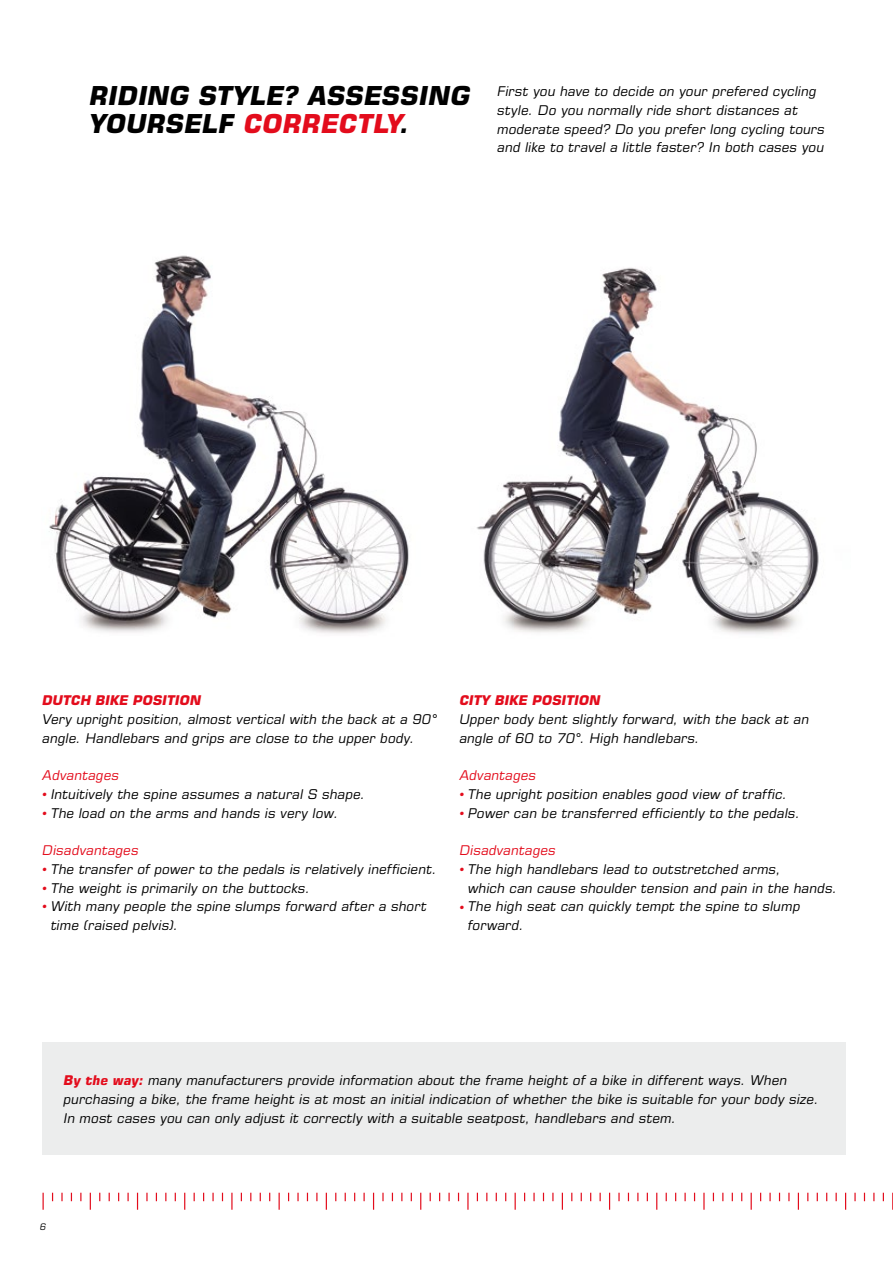
<style>
.page{position:relative;width:893px;height:1263px;background:#fff}
.page>*{position:absolute;margin:0;border:0;box-sizing:border-box;transform-origin:0 0}
.t1{font:italic 700 26.25px/28px "Eurostile LT Pro";letter-spacing:.01em;color:#000}
.t2{font:italic 13.5px/18.8px "Eurostile LT Pro";letter-spacing:.02em;color:#000}
.t3{font:italic 13.5px "Eurostile LT Pro";letter-spacing:.02em;color:#e30c1c}
.t4{font:italic 700 13.5px "Eurostile LT Pro";color:#e30c1c}
.t5{font:italic 9px "Eurostile LT Pro";color:#000}
.s1{color:#e30c1c}
.s2{font-weight:700;color:#e30c1c}
</style>
<div class="page">
<svg style="left:363px;top:1193px;width:2px;height:8px"></svg>
<svg style="left:684px;top:1193px;width:2px;height:8px"></svg>
<svg style="left:618px;top:1193px;width:2px;height:8px"></svg>
<svg style="left:599px;top:1193px;width:2px;height:8px"></svg>
<svg style="left:533px;top:1193px;width:2px;height:8px"></svg>
<svg style="left:448px;top:1193px;width:2px;height:8px"></svg>
<svg style="left:382px;top:1193px;width:2px;height:8px"></svg>
<svg style="left:835px;top:1193px;width:2px;height:8px"></svg>
<svg style="left:769px;top:1193px;width:2px;height:8px"></svg>
<svg style="left:373px;top:1193px;width:1px;height:17px"></svg>
<svg style="left:326px;top:1193px;width:1px;height:17px"></svg>
<svg style="left:703px;top:1193px;width:2px;height:17px"></svg>
<svg style="left:656px;top:1193px;width:1px;height:17px"></svg>
<svg style="left:609px;top:1193px;width:1px;height:17px"></svg>
<svg style="left:562px;top:1193px;width:1px;height:17px"></svg>
<svg style="left:515px;top:1193px;width:1px;height:17px"></svg>
<svg style="left:467px;top:1193px;width:2px;height:17px"></svg>
<svg style="left:420px;top:1193px;width:1px;height:17px"></svg>
<svg style="left:751px;top:1193px;width:1px;height:17px"></svg>
<svg style="left:845px;top:1193px;width:1px;height:17px"></svg>
<svg style="left:798px;top:1193px;width:1px;height:17px"></svg>
<svg style="left:854px;top:1193px;width:2px;height:8px"></svg>
<svg style="left:892px;top:1193px;width:1px;height:17px"></svg>
<svg style="left:297px;top:1193px;width:2px;height:8px"></svg>
<svg style="left:212px;top:1193px;width:2px;height:8px"></svg>
<svg style="left:146px;top:1193px;width:2px;height:8px"></svg>
<svg style="left:127px;top:1193px;width:2px;height:8px"></svg>
<svg style="left:61px;top:1193px;width:2px;height:8px"></svg>
<svg style="left:43px;top:1193px;width:1px;height:17px"></svg>
<svg style="left:279px;top:1193px;width:1px;height:17px"></svg>
<svg style="left:231px;top:1193px;width:2px;height:17px"></svg>
<svg style="left:184px;top:1193px;width:1px;height:17px"></svg>
<svg style="left:137px;top:1193px;width:1px;height:17px"></svg>
<svg style="left:90px;top:1193px;width:1px;height:17px"></svg>
<div style="left:43px;top:1043px;width:803px;height:112px;background:#eceded"></div>
<img style="left:49px;top:255px;width:360px;height:379px">
<img style="left:477px;top:267px;width:342px;height:367px">
<h1 class="t1" style="left:90px;top:81px;width:382px">RIDING STYLE? ASSESSING<br>YOURSELF <span class="s1">CORRECTLY</span>.</h1>
<p class="t2" style="left:497px;top:82px;width:329px">First you have to decide on your prefered cycling style. Do you normally ride short distances at moderate speed? Do you prefer long cycling tours and like to travel a little faster? In both cases you</p>
<p class="t4" style="left:43px;top:692px;width:160px">DUTCH BIKE POSITION</p>
<p class="t2" style="left:43px;top:710px;width:396px">Very upright position, almost vertical with the back at a 90° angle. Handlebars and grips are close to the upper body.</p>
<p class="t3" style="left:43px;top:767px;width:78px">Advantages</p>
<p class="t2" style="left:43px;top:785px;width:324px"><span class="s1">•</span> Intuitively the spine assumes a natural S shape.</p>
<p class="t2" style="left:43px;top:803px;width:297px"><span class="s1">•</span> The load on the arms and hands is very low.</p>
<p class="t3" style="left:43px;top:842px;width:98px">Disadvantages</p>
<p class="t2" style="left:43px;top:860px;width:396px"><span class="s1">•</span> The transfer of power to the pedals is relatively inefficient.</p>
<p class="t2" style="left:43px;top:878px;width:269px"><span class="s1">•</span> The weight is primarily on the buttocks.</p>
<p class="t2" style="left:51px;top:897px;width:377px;text-indent:-9px"><span class="s1">•</span> With many people the spine slumps forward after a short time (raised pelvis).</p>
<p class="t4" style="left:460px;top:692px;width:143px">CITY BIKE POSITION</p>
<p class="t2" style="left:460px;top:710px;width:351px">Upper body bent slightly forward, with the back at an angle of 60 to 70°. High handlebars.</p>
<p class="t3" style="left:460px;top:767px;width:78px">Advantages</p>
<p class="t2" style="left:460px;top:785px;width:329px"><span class="s1">•</span> The upright position enables good view of traffic.</p>
<p class="t2" style="left:460px;top:803px;width:342px"><span class="s1">•</span> Power can be transferred efficiently to the pedals.</p>
<p class="t3" style="left:460px;top:842px;width:98px">Disadvantages</p>
<p class="t2" style="left:468px;top:860px;width:371px;text-indent:-9px"><span class="s1">•</span> The high handlebars lead to outstretched arms,<br>which can cause shoulder tension and pain in the hands.</p>
<p class="t2" style="left:468px;top:897px;width:334px;text-indent:-9px"><span class="s1">•</span> The high seat can quickly tempt the spine to slump forward.</p>
<p class="t2" style="left:64px;top:1071px;width:757px"><span class="s2">By the way:</span> many manufacturers provide information about the frame height of a bike in different ways. When purchasing a bike, the frame height is at most an initial indication of whether the bike is suitable for your body size.<br>In most cases you can only adjust it correctly with a suitable seatpost, handlebars and stem.</p>
<p class="t5" style="left:40px;top:1221px;width:8px">6</p>
</div>
